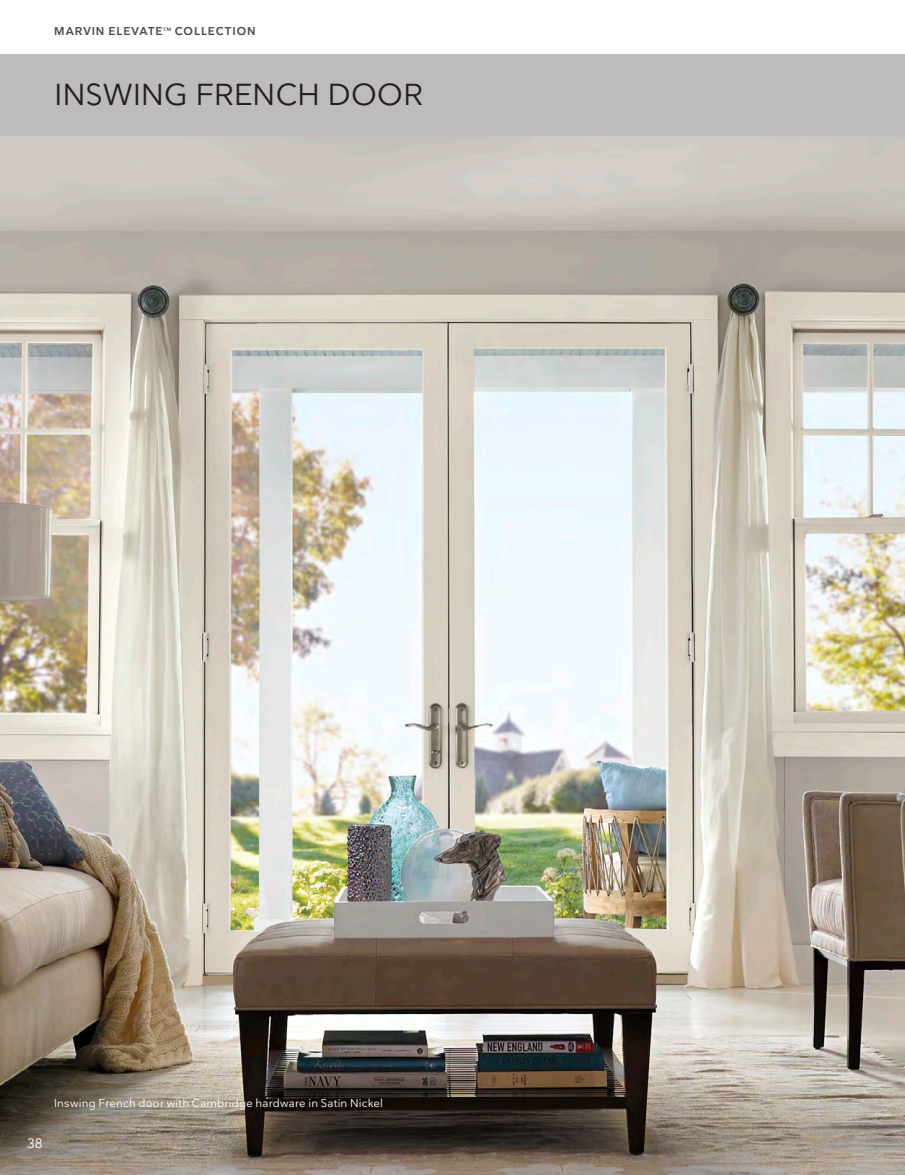
<style>
.page{position:relative;width:905px;height:1175px;background:#fff}
.page>*{position:absolute;margin:0;border:0;box-sizing:border-box;transform-origin:0 0}
.t1{font:30px "Nationale";letter-spacing:.015em;color:#231f20}
.t2{font:13.5px "Nationale";color:#fff}
.t3{font:11.25px "Nationale";letter-spacing:.02em;color:#fff}
.t4{font:600 11.25px "Nationale";letter-spacing:.085em;color:#4b4c4d}
.t5{font:600 4.8px "Nationale";color:#4b4c4d}
</style>
<div class="page">
<img style="left:0;top:135px;width:904px;height:1039px">
<div style="left:0;top:54px;width:904px;height:81px;background:#bdbbbb"></div>
<p class="t4" style="left:54px;top:24px;width:110px">MARVIN ELEVATE</p>
<p class="t5" style="left:163px;top:26px;width:9px">TM</p>
<p class="t4" style="left:175px;top:24px;width:82px">COLLECTION</p>
<h1 class="t1" style="left:54px;top:76px;width:370px">INSWING FRENCH DOOR</h1>
<p class="t2" style="left:27px;top:1134px;width:17px">38</p>
<p class="t3" style="left:54px;top:1096px;width:330px">Inswing French door with Cambridge hardware in Satin Nickel</p>
</div>
